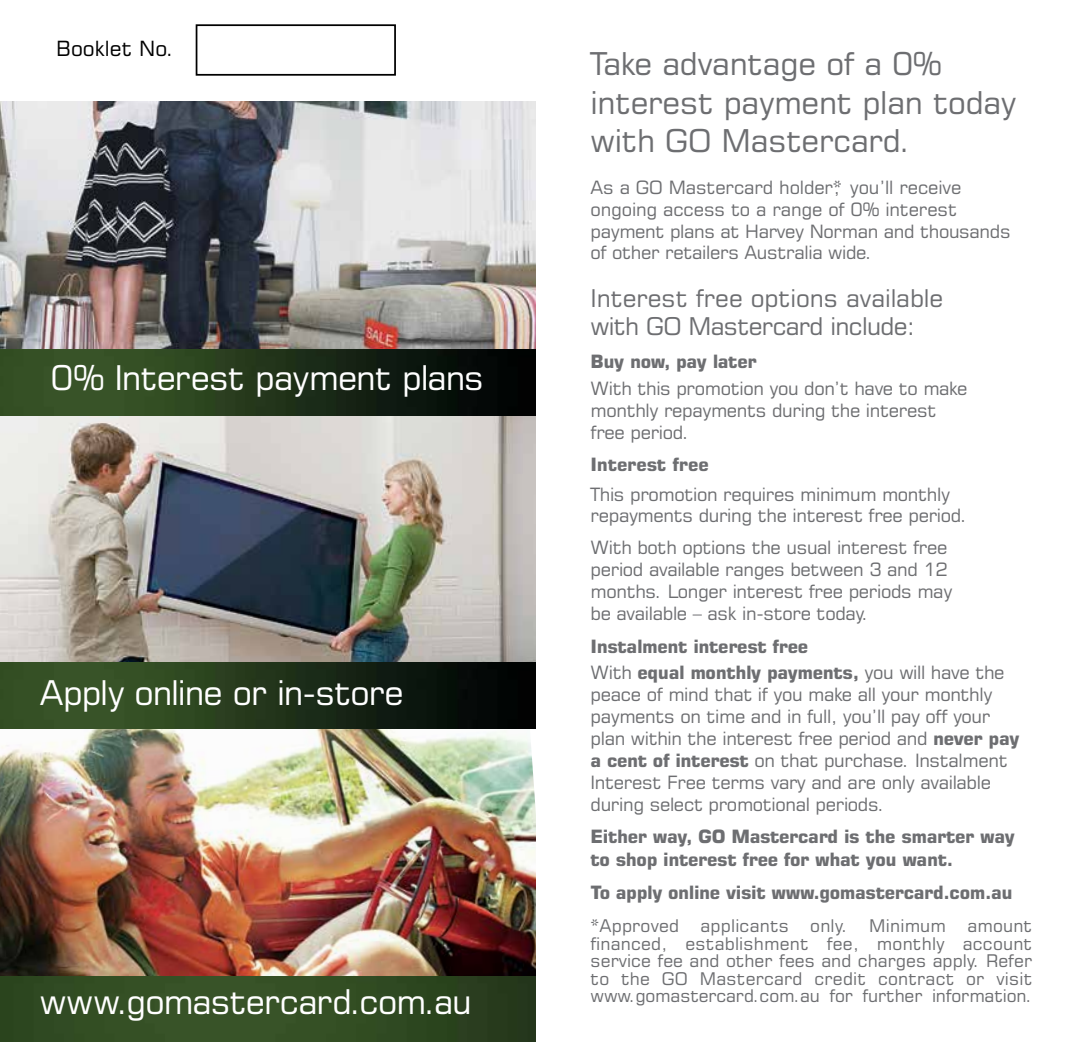
<style>
.page{position:relative;width:1072px;height:1042px;background:#fff}
.page>*{position:absolute;margin:0;border:0;box-sizing:border-box;transform-origin:0 0}
.t1{font:34.12px "Square 721 BT";letter-spacing:-.03em;color:#fff}
.t2{font:31.5px/38.5px "Square 721 BT";letter-spacing:-.01em;color:#6d6e71}
.t3{font:24.5px/28px "Square 721 BT";letter-spacing:-.005em;color:#6d6e71}
.t4{font:21px "Square 721 BT";color:#000}
.t5{font:18.38px/21.9px "Square 721 BT";letter-spacing:-.02em;color:#6d6e71}
.t6{font:700 18.38px/26.8px "Square 721 BT";letter-spacing:-.02em;color:#6d6e71}
.t7{font:17.5px/17.5px "Square 721 BT";letter-spacing:-.01em;color:#6d6e71;text-align:justify}
.s1{font-weight:400}
.s2{font-weight:700}
</style>
<div class="page">
<div style="left:196px;top:24px;width:200px;height:52px;border:2px solid #000"></div>
<img style="left:0;top:102px;width:536px;height:940px">
<p class="t4" style="left:56px;top:36px;width:120px">Booklet No.</p>
<h1 class="t1" style="left:51px;top:356px;width:435px">0% Interest payment plans</h1>
<h1 class="t1" style="left:40px;top:671px;width:365px">Apply online or in-store</h1>
<h1 class="t1" style="left:40px;top:980px;width:434px">www.gomastercard.com.au</h1>
<h2 class="t2" style="left:590px;top:44px;width:427px">Take advantage of a 0% interest payment plan today with GO Mastercard.</h2>
<p class="t5" style="left:590px;top:176px;width:421px">As a GO Mastercard holder*, you’ll receive ongoing access to a range of 0% interest payment plans at Harvey Norman and thousands of other retailers Australia wide.</p>
<h3 class="t3" style="left:590px;top:284px;width:354px">Interest free options available with GO Mastercard include:</h3>
<p class="t6" style="left:590px;top:348px;width:168px">Buy now, pay later</p>
<p class="t5" style="left:590px;top:377px;width:378px">With this promotion you don’t have to make monthly repayments during the interest free period.</p>
<p class="t6" style="left:590px;top:451px;width:120px">Interest free</p>
<p class="t5" style="left:590px;top:483px;width:378px">This promotion requires minimum monthly repayments during the interest free period.</p>
<p class="t5" style="left:590px;top:536px;width:363px">With both options the usual interest free period available ranges between 3 and 12 months. Longer interest free periods may be available – ask in-store today.</p>
<p class="t6" style="left:590px;top:632px;width:415px">Instalment interest free<br><span class="s1">With</span> equal monthly payments, <span class="s1">you will have the</span></p>
<p class="t5" style="left:590px;top:683px;width:430px">peace of mind that if you make all your monthly payments on time and in full, you’ll pay off your plan within the interest free period and <span class="s2">never pay a cent of interest</span> on that purchase. Instalment Interest Free terms vary and are only available during select promotional periods.</p>
<p class="t6" style="left:590px;top:825px;width:426px;line-height:22.8px">Either way, GO Mastercard is the smarter way to shop interest free for what you want.</p>
<p class="t6" style="left:590px;top:878px;width:423px">To apply online visit www.gomastercard.com.au</p>
<p class="t7" style="left:590px;top:917px;width:443px">*Approved applicants only. Minimum amount financed, establishment fee, monthly account service fee and other fees and charges apply. Refer to the GO Mastercard credit contract or visit www.gomastercard.com.au for further information.</p>
</div>
